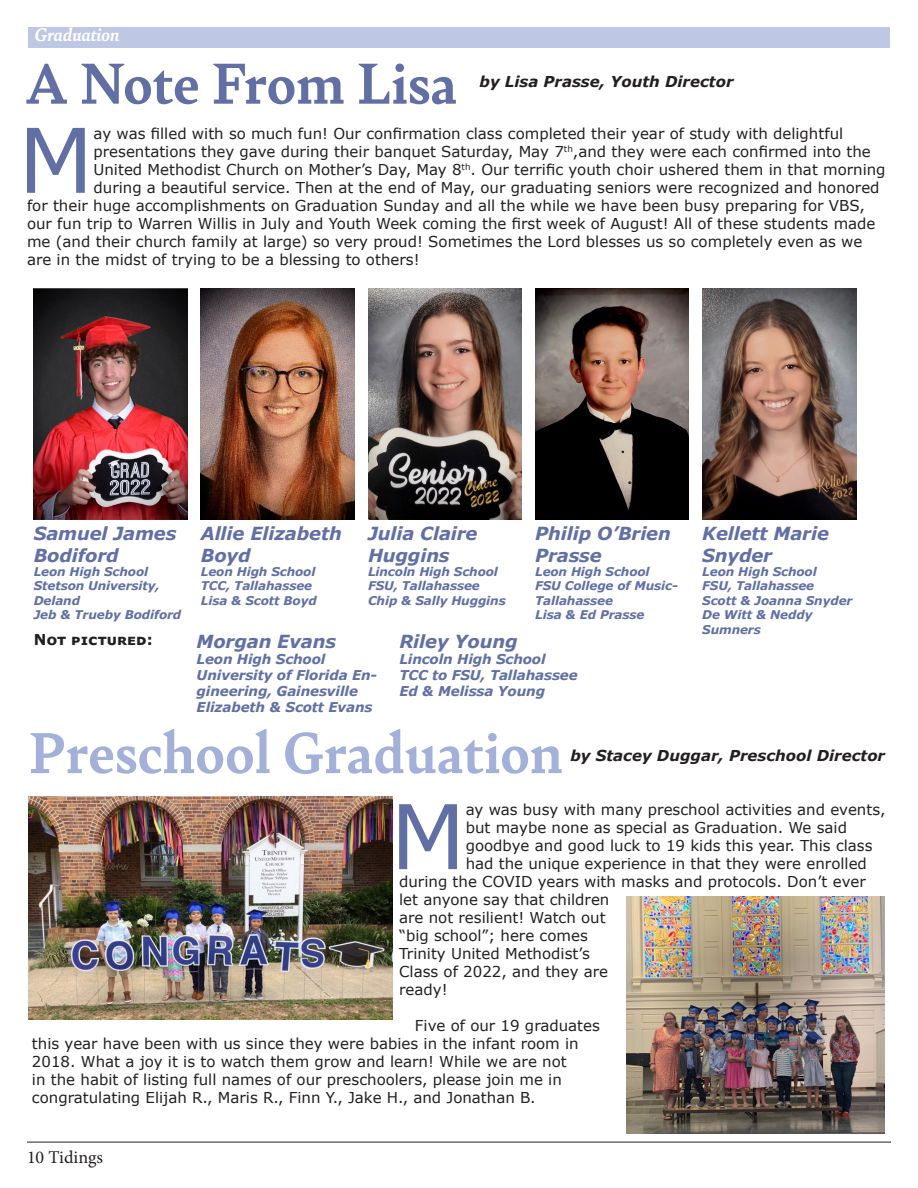
<style>
.page{position:relative;width:918px;height:1188px;background:#fff}
.page>*{position:absolute;margin:0;border:0;box-sizing:border-box;transform-origin:0 0}
.Drop_Cap{font:89.25px "Verdana";color:#616fa4}
.Article_Heading{font:700 61.5px "Bely";color:#a3b0d9}
.Article_Heading-2{font:700 61.5px "Bely";color:#616fa4}
.t1{font:italic 700 19.5px "Bely";letter-spacing:-.005em;color:#fff}
.t2{font:italic 700 18px/21.6px "Verdana";letter-spacing:-.01em;color:#616fa4}
.t3{font:18px "Minion Pro";color:#231f20}
.Drop_Cap-2{font:15px/18px "Verdana";color:#231f20}
.t4{font:italic 700 15px "Verdana";color:#231f20}
.Small_Heading{font:700 15px "Verdana";color:#231f20}
.t5{font:italic 700 13.5px/16.2px "Verdana";letter-spacing:-.01em;color:#616fa4}
.t6{font:italic 700 12px/14.4px "Verdana";letter-spacing:-.01em;color:#616fa4}
</style>
<div class="page">
<hr style="left:27px;top:1142px;width:864px;height:1px;background:#231f20">
<div style="left:28px;top:27px;width:862px;height:21px;background:#bec7e4"></div>
<img style="left:34px;top:288px;width:153px;height:231px">
<img style="left:201px;top:288px;width:154px;height:231px">
<img style="left:368px;top:288px;width:154px;height:231px">
<img style="left:535px;top:288px;width:154px;height:231px">
<img style="left:702px;top:288px;width:154px;height:231px">
<img style="left:626px;top:897px;width:258px;height:237px">
<img style="left:28px;top:797px;width:364px;height:222px">
<h3 class="t1" style="left:34px;top:21px;width:87px">Graduation</h3>
<p class="Article_Heading-2" style="left:26px;top:40px;width:433px">A Note From Lisa</p>
<p class="t4" style="left:480px;top:71px;width:255px">by Lisa Prasse, Youth Director</p>
<p class="Drop_Cap" style="left:18px;top:99px;width:77px">M</p>
<p class="Drop_Cap-2" style="left:94px;top:124px;width:751px">ay was filled with so much fun! Our confirmation class completed their year of study with delightful</p>
<p class="Drop_Cap-2" style="left:94px;top:142px;width:779px">presentations they gave during their banquet Saturday, May 7<sup>th</sup>,and they were each confirmed into the</p>
<p class="Drop_Cap-2" style="left:94px;top:160px;width:794px">United Methodist Church on Mother’s Day, May 8<sup>th</sup>. Our terrific youth choir ushered them in that morning</p>
<p class="Drop_Cap-2" style="left:94px;top:178px;width:788px">during a beautiful service. Then at the end of May, our graduating seniors were recognized and honored</p>
<p class="Drop_Cap-2" style="left:27px;top:196px;width:839px">for their huge accomplishments on Graduation Sunday and all the while we have been busy preparing for VBS,</p>
<p class="Drop_Cap-2" style="left:27px;top:214px;width:850px">our fun trip to Warren Willis in July and Youth Week coming the first week of August! All of these students made</p>
<p class="Drop_Cap-2" style="left:27px;top:232px;width:837px">me (and their church family at large) so very proud! Sometimes the Lord blesses us so completely even as we</p>
<p class="Drop_Cap-2" style="left:27px;top:250px;width:394px">are in the midst of trying to be a blessing to others!</p>
<p class="t2" style="left:34px;top:522px;width:144px">Samuel James<br>Bodiford</p>
<p class="t6" style="left:34px;top:564px;width:116px">Leon High School</p>
<p class="t6" style="left:34px;top:579px;width:128px">Stetson University,<br>Deland</p>
<p class="t6" style="left:34px;top:607px;width:149px">Jeb &amp; Trueby Bodiford</p>
<p class="t2" style="left:201px;top:522px;width:142px">Allie Elizabeth<br>Boyd</p>
<p class="t6" style="left:201px;top:564px;width:116px">Leon High School</p>
<p class="t6" style="left:201px;top:579px;width:113px">TCC, Tallahassee</p>
<p class="t6" style="left:201px;top:593px;width:117px">Lisa &amp; Scott Boyd</p>
<p class="t2" style="left:368px;top:522px;width:111px">Julia Claire<br>Huggins</p>
<p class="t6" style="left:368px;top:564px;width:132px">Lincoln High School</p>
<p class="t6" style="left:368px;top:579px;width:113px">FSU, Tallahassee</p>
<p class="t6" style="left:368px;top:593px;width:139px">Chip &amp; Sally Huggins</p>
<p class="t2" style="left:535px;top:522px;width:137px">Philip O’Brien<br>Prasse</p>
<p class="t6" style="left:535px;top:564px;width:116px">Leon High School</p>
<p class="t6" style="left:535px;top:579px;width:144px">FSU College of Music-<br>Tallahassee</p>
<p class="t6" style="left:535px;top:607px;width:111px">Lisa &amp; Ed Prasse</p>
<p class="Small_Heading" style="left:34px;top:629px;width:121px">Not pictured:</p>
<p class="t2" style="left:197px;top:630px;width:141px">Morgan Evans</p>
<p class="t5" style="left:197px;top:650px;width:182px">Leon High School<br>University of Florida En&shy;gineering, Gainesville<br>Elizabeth &amp; Scott Evans</p>
<p class="t2" style="left:399px;top:630px;width:120px">Riley Young</p>
<p class="t5" style="left:399px;top:650px;width:180px">Lincoln High School<br>TCC to FSU, Tallahassee<br>Ed &amp; Melissa Young</p>
<p class="t2" style="left:702px;top:522px;width:128px">Kellett Marie<br>Snyder</p>
<p class="t6" style="left:702px;top:564px;width:116px">Leon High School</p>
<p class="t6" style="left:702px;top:579px;width:113px">FSU, Tallahassee</p>
<p class="t6" style="left:702px;top:593px;width:152px">Scott &amp; Joanna Snyder</p>
<p class="t6" style="left:702px;top:607px;width:112px">De Witt &amp; Neddy<br>Sumners</p>
<p class="Article_Heading" style="left:28px;top:709px;width:536px">Preschool Graduation</p>
<p class="t4" style="left:570px;top:744px;width:316px">by Stacey Duggar, Preschool Director</p>
<p class="Drop_Cap" style="left:390px;top:775px;width:77px">M</p>
<p class="Drop_Cap-2" style="left:466px;top:801px;width:421px">ay was busy with many preschool activities and events,</p>
<p class="Drop_Cap-2" style="left:466px;top:819px;width:383px">but maybe none as special as Graduation. We said</p>
<p class="Drop_Cap-2" style="left:466px;top:837px;width:408px">goodbye and good luck to 19 kids this year. This class</p>
<p class="Drop_Cap-2" style="left:466px;top:855px;width:403px">had the unique experience in that they were enrolled</p>
<p class="Drop_Cap-2" style="left:399px;top:873px;width:468px">during the COVID years with masks and protocols. Don’t ever</p>
<p class="Drop_Cap-2" style="left:399px;top:891px;width:212px">let anyone say that children</p>
<p class="Drop_Cap-2" style="left:399px;top:909px;width:208px">are not resilient! Watch out</p>
<p class="Drop_Cap-2" style="left:399px;top:927px;width:190px">“big school”; here comes</p>
<p class="Drop_Cap-2" style="left:399px;top:945px;width:192px">Trinity United Methodist’s</p>
<p class="Drop_Cap-2" style="left:399px;top:963px;width:211px">Class of 2022, and they are</p>
<p class="Drop_Cap-2" style="left:399px;top:981px;width:50px">ready!</p>
<p class="Drop_Cap-2" style="left:32px;top:1017px;width:569px;text-indent:383px">Five of our 19 graduates this year have been with us since they were babies in the infant room in 2018. What a joy it is to watch them grow and learn! While we are not<br>in the habit of listing full names of our preschoolers, please join me in congratulating Elijah R., Maris R., Finn Y., Jake H., and Jonathan B.</p>
<p class="t3" style="left:27px;top:1145px;width:78px">10 Tidings</p>
</div>
